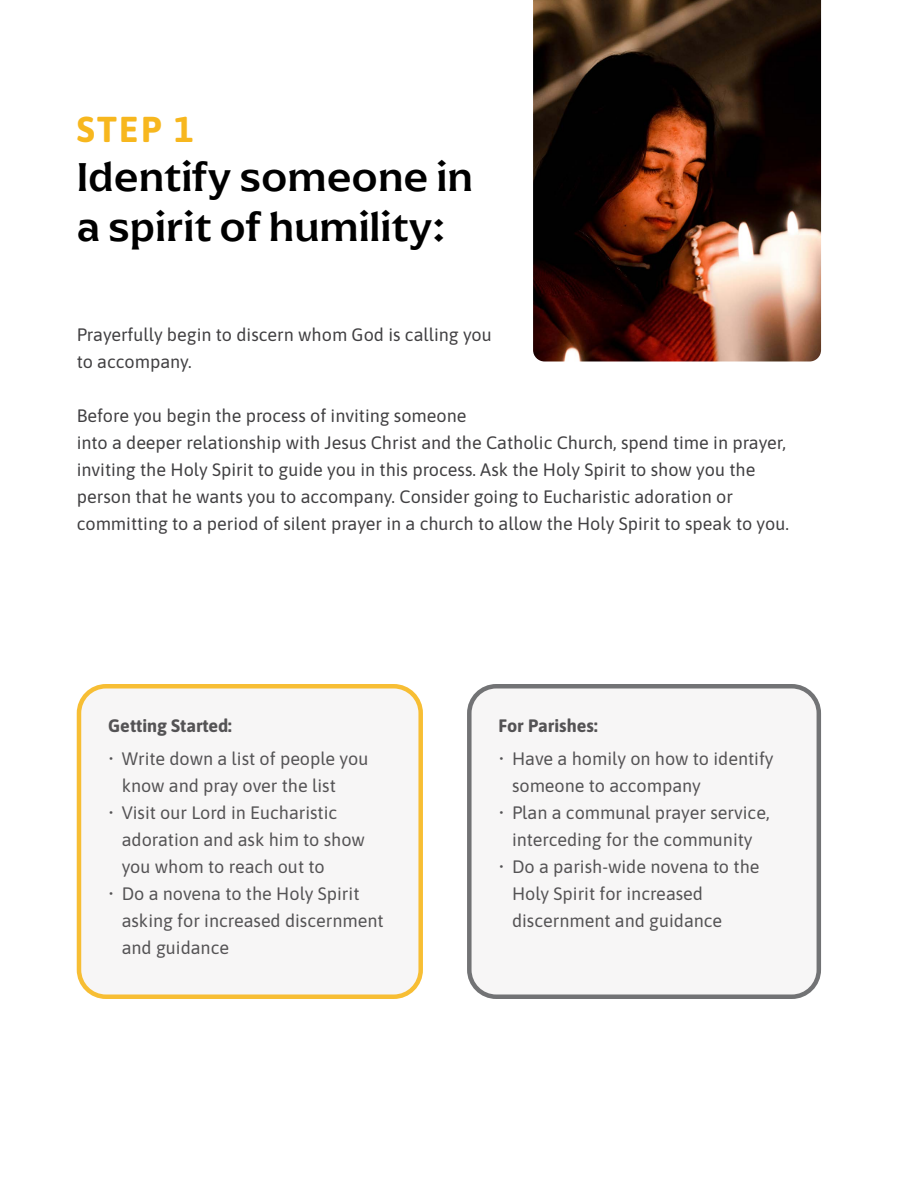
<style>
.page{position:relative;width:918px;height:1188px;background:#fff}
.page>*{position:absolute;margin:0;border:0;box-sizing:border-box;transform-origin:0 0}
.t1{font:500 42px/49.5px "Arpona";color:#000}
.t2{font:36px "Asap";color:#f7b71e}
.t3{font:18px/27px "Asap";color:#414042}
</style>
<div class="page">
<div style="left:79px;top:686px;width:342px;height:311px;background:#f7f5f5;border-radius:27px"></div>
<div style="left:77px;top:684px;width:346px;height:315px;border:4px solid #f7b71e;border-radius:27px"></div>
<div style="left:469px;top:686px;width:350px;height:311px;background:#f7f5f5;border-radius:27px"></div>
<div style="left:467px;top:684px;width:354px;height:315px;border:4px solid #636466;border-radius:27px"></div>
<img style="left:533px;top:0;width:288px;height:362px">
<h2 class="t2" style="left:77px;top:104px;width:118px">STEP 1</h2>
<h1 class="t1" style="left:77px;top:152px;width:398px">Identify someone in a spirit of humility:</h1>
<p class="t3" style="left:77px;top:320px;width:417px">Prayerfully begin to discern whom God is calling you to accompany.</p>
<p class="t3" style="left:77px;top:401px;width:714px">Before you begin the process of inviting someone<br>into a deeper relationship with Jesus Christ and the Catholic Church, spend time in prayer, inviting the Holy Spirit to guide you in this process. Ask the Holy Spirit to show you the person that he wants you to accompany. Consider going to Eucharistic adoration or committing to a period of silent prayer in a church to allow the Holy Spirit to speak to you.</p>
<p class="t3" style="left:108px;top:711px;width:125px">Getting Started:</p>
<p class="t3" style="left:122px;top:744px;width:248px;text-indent:-14px">• Write down a list of people you know and pray over the list</p>
<p class="t3" style="left:122px;top:798px;width:245px;text-indent:-14px">• Visit our Lord in Eucharistic adoration and ask him to show you whom to reach out to</p>
<p class="t3" style="left:122px;top:879px;width:263px;text-indent:-14px">• Do a novena to the Holy Spirit asking for increased discernment and guidance</p>
<p class="t3" style="left:499px;top:711px;width:101px">For Parishes:</p>
<p class="t3" style="left:512px;top:744px;width:263px;text-indent:-14px">• Have a homily on how to identify someone to accompany</p>
<p class="t3" style="left:499px;top:798px;width:273px;text-align:center">• Plan a communal prayer service, interceding for the community</p>
<p class="t3" style="left:512px;top:852px;width:249px;text-indent:-14px">• Do a parish-wide novena to the<br>Holy Spirit for increased discernment and guidance</p>
</div>
